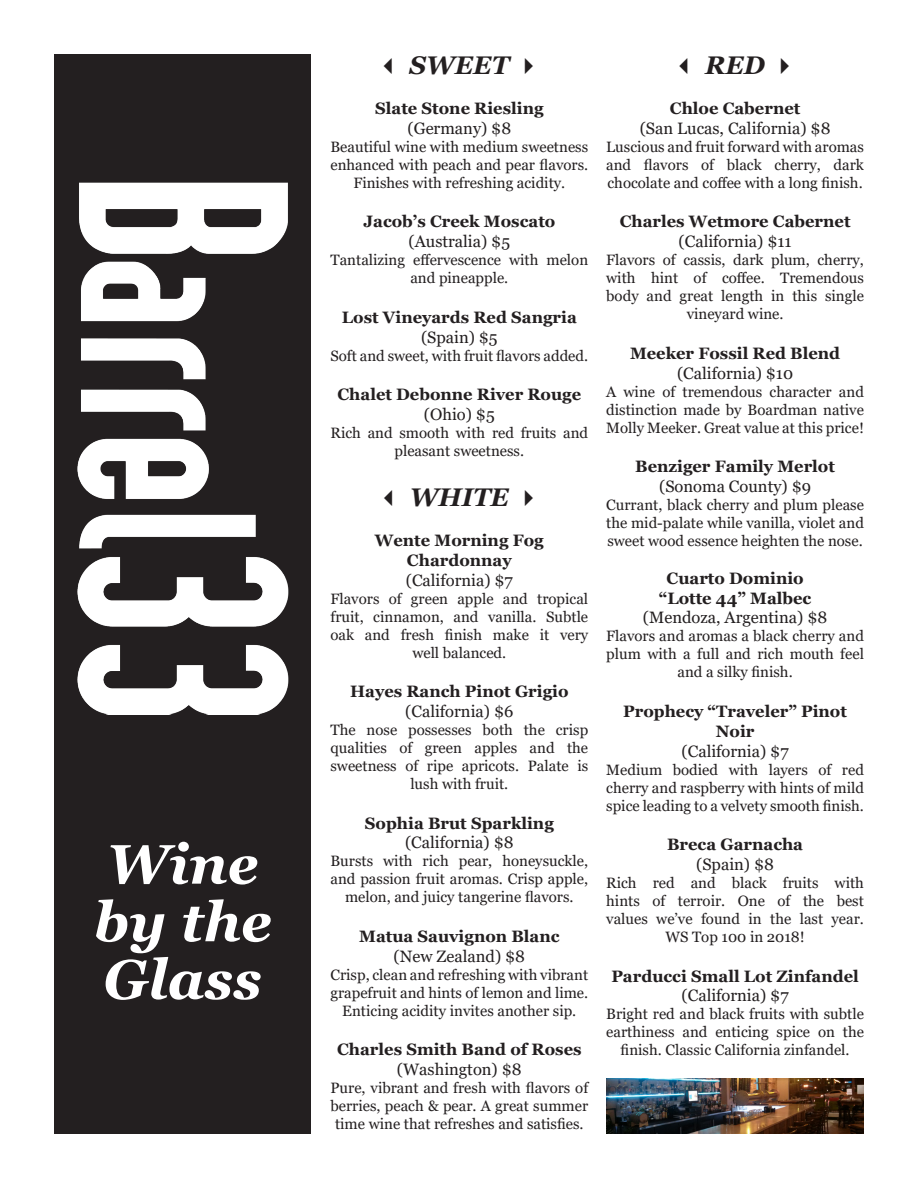
<style>
.page{position:relative;width:918px;height:1188px;background:#fff}
.page>*{position:absolute;margin:0;border:0;box-sizing:border-box;transform-origin:0 0}
.t1{font:italic 700 55.5px "Georgia";color:#fff}
.t2{font:italic 700 25.5px "Georgia";color:#231f20}
.t3{font:700 16.5px/19.8px "Georgia";color:#231f20;text-align:center}
.t4{font:16.5px "Georgia";color:#231f20}
.t5{font:15px/18px "Georgia";color:#231f20;text-align:center}
.s1{font-weight:400}
</style>
<div class="page">
<div style="left:55px;top:55px;width:256px;height:1079px;background:#231f20"></div>
<img style="left:78px;top:183px;width:210px;height:531px">
<img style="left:606px;top:1079px;width:258px;height:55px">
<p class="t1" style="left:107px;top:828px;width:154px">Wine</p>
<p class="t1" style="left:93px;top:886px;width:180px">by the</p>
<p class="t1" style="left:103px;top:944px;width:160px">Glass</p>
<p class="t2" style="left:378px;top:49px;width:165px">✓ SWEET ✔</p>
<p class="t3" style="left:375px;top:98px;width:170px">Slate Stone Riesling</p>
<p class="t4" style="left:408px;top:118px;width:105px">(Germany) $8</p>
<p class="t5" style="left:330px;top:138px;width:259px">Beautiful wine with medium sweetness enhanced with peach and pear flavors.<br>Finishes with refreshing acidity.</p>
<p class="t3" style="left:363px;top:212px;width:194px">Jacob’s Creek Moscato</p>
<p class="t4" style="left:409px;top:232px;width:103px">(Australia) $5</p>
<p class="t5" style="left:330px;top:251px;width:259px">Tantalizing effervescence with melon and pineapple.</p>
<p class="t3" style="left:342px;top:307px;width:236px">Lost Vineyards Red Sangria</p>
<p class="t4" style="left:421px;top:327px;width:78px">(Spain) $5</p>
<p class="t5" style="left:330px;top:347px;width:259px">Soft and sweet, with fruit flavors added.</p>
<p class="t3" style="left:337px;top:385px;width:245px">Chalet Debonne River Rouge</p>
<p class="t4" style="left:424px;top:404px;width:72px">(Ohio) $5</p>
<p class="t5" style="left:330px;top:424px;width:259px">Rich and smooth with red fruits and pleasant sweetness.</p>
<p class="t2" style="left:378px;top:481px;width:165px">✓ WHITE ✔</p>
<p class="t3" style="left:375px;top:530px;width:170px">Wente Morning Fog<br>Chardonnay</p>
<p class="t4" style="left:406px;top:570px;width:109px">(California) $7</p>
<p class="t5" style="left:330px;top:590px;width:259px">Flavors of green apple and tropical fruit, cinnamon, and vanilla. Subtle oak and fresh finish make it very well balanced.</p>
<p class="t3" style="left:350px;top:682px;width:220px">Hayes Ranch Pinot Grigio</p>
<p class="t4" style="left:405px;top:701px;width:110px">(California) $6</p>
<p class="t5" style="left:330px;top:721px;width:259px">The nose possesses both the crisp qualities of green apples and the sweetness of ripe apricots. Palate is lush with fruit.</p>
<p class="t3" style="left:365px;top:813px;width:190px">Sophia Brut Sparkling <span class="s1">(California) $8</span></p>
<p class="t5" style="left:330px;top:853px;width:259px">Bursts with rich pear, honeysuckle, and passion fruit aromas. Crisp apple, melon, and juicy tangerine flavors.</p>
<p class="t3" style="left:359px;top:926px;width:202px">Matua Sauvignon Blanc</p>
<p class="t4" style="left:394px;top:946px;width:133px">(New Zealand) $8</p>
<p class="t5" style="left:330px;top:966px;width:259px">Crisp, clean and refreshing with vibrant grapefruit and hints of lemon and lime.<br>Enticing acidity invites another sip.</p>
<p class="t3" style="left:337px;top:1040px;width:246px">Charles Smith Band of Roses</p>
<p class="t4" style="left:397px;top:1060px;width:126px">(Washington) $8</p>
<p class="t5" style="left:330px;top:1079px;width:259px">Pure, vibrant and fresh with flavors of berries, peach &amp; pear. A great summer time wine that refreshes and satisfies.</p>
<p class="t2" style="left:673px;top:49px;width:125px">✓ RED ✔</p>
<p class="t3" style="left:670px;top:98px;width:132px">Chloe Cabernet</p>
<p class="t4" style="left:640px;top:118px;width:192px">(San Lucas, California) $8</p>
<p class="t5" style="left:606px;top:138px;width:259px;text-align:justify">Luscious and fruit forward with aromas and flavors of black cherry, dark chocolate and coffee with a long finish.</p>
<p class="t3" style="left:620px;top:212px;width:232px">Charles Wetmore Cabernet</p>
<p class="t4" style="left:679px;top:232px;width:114px">(California) $11</p>
<p class="t5" style="left:606px;top:251px;width:259px">Flavors of cassis, dark plum, cherry, with hint of coffee. Tremendous body and great length in this single vineyard wine.</p>
<p class="t3" style="left:630px;top:343px;width:212px">Meeker Fossil Red Blend</p>
<p class="t4" style="left:677px;top:363px;width:118px">(California) $10</p>
<p class="t5" style="left:606px;top:383px;width:259px;text-align:justify">A wine of tremendous character and distinction made by Boardman native Molly Meeker. Great value at this price!</p>
<p class="t3" style="left:635px;top:457px;width:201px">Benziger Family Merlot</p>
<p class="t4" style="left:659px;top:476px;width:153px">(Sonoma County) $9</p>
<p class="t5" style="left:606px;top:496px;width:259px;text-align:justify">Currant, black cherry and plum please the mid-palate while vanilla, violet and sweet wood essence heighten the nose.</p>
<p class="t3" style="left:667px;top:568px;width:139px">Cuarto Dominio</p>
<p class="t3" style="left:659px;top:588px;width:154px">“Lotte 44” Malbec</p>
<p class="t4" style="left:643px;top:608px;width:186px">(Mendoza, Argentina) $8</p>
<p class="t5" style="left:606px;top:628px;width:259px">Flavors and aromas a black cherry and plum with a full and rich mouth feel and a silky finish.</p>
<p class="t3" style="left:623px;top:701px;width:225px">Prophecy “Traveler” Pinot<br>Noir</p>
<p class="t4" style="left:682px;top:741px;width:109px">(California) $7</p>
<p class="t5" style="left:606px;top:761px;width:259px;text-align:justify">Medium bodied with layers of red cherry and raspberry with hints of mild spice leading to a velvety smooth finish.</p>
<p class="t3" style="left:667px;top:835px;width:138px">Breca Garnacha</p>
<p class="t4" style="left:696px;top:854px;width:79px">(Spain) $8</p>
<p class="t5" style="left:606px;top:874px;width:259px">Rich red and black fruits with hints of terroir. One of the best values we’ve found in the last year.<br>WS Top 100 in 2018!</p>
<p class="t3" style="left:611px;top:966px;width:249px">Parducci Small Lot Zinfandel</p>
<p class="t4" style="left:682px;top:986px;width:109px">(California) $7</p>
<p class="t5" style="left:606px;top:1006px;width:259px">Bright red and black fruits with subtle earthiness and enticing spice on the finish. Classic California zinfandel.</p>
</div>
